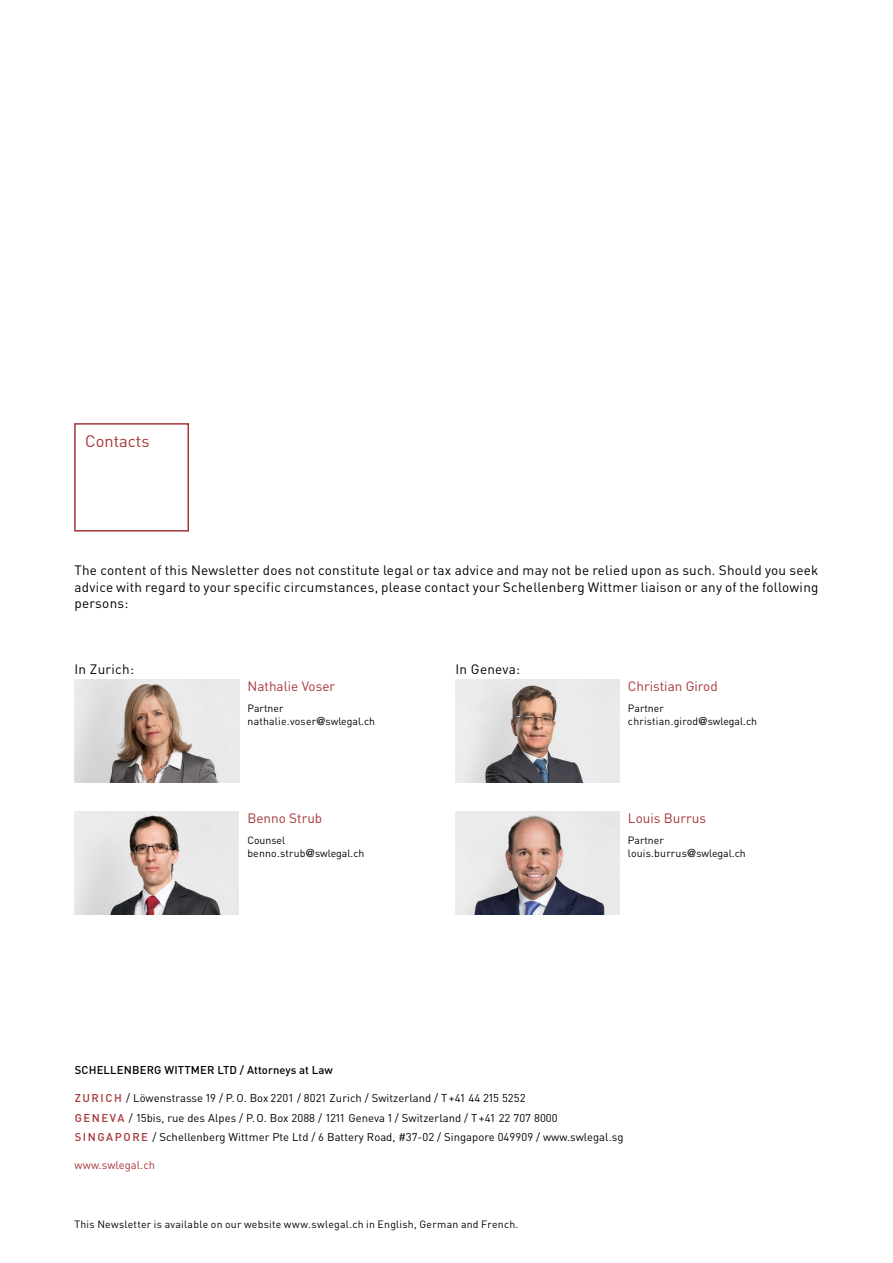
<style>
.page{position:relative;width:893px;height:1263px;background:#fff}
.page>*{position:absolute;margin:0;border:0;box-sizing:border-box;transform-origin:0 0}
.t1{font:16.5px "DIN";color:#a6353a}
.t2{font:13.5px/16.5px "DIN";letter-spacing:.02em;color:#000;text-align:justify}
.t3{font:13.5px "DIN";color:#a6353a}
.t4{font:11.25px/19.5px "DIN";letter-spacing:.005em;color:#000}
.t5{font:500 11.25px "DIN";letter-spacing:.015em;color:#000}
.t6{font:11.25px "DIN";letter-spacing:.005em;color:#a6353a}
.t7{font:10.5px/13.5px "DIN";color:#000}
.t8{font:10.5px "DIN";letter-spacing:.02em;color:#000}
.s1{font-family:"Helvetica Neue LT Std";font-weight:500;font-size:11.25px}
.s2{font-weight:500;color:#a6353a}
</style>
<div class="page">
<div style="left:74px;top:423px;width:115px;height:108px;border:2px solid #a6353a"></div>
<img style="left:75px;top:679px;width:164px;height:103px">
<img style="left:455px;top:679px;width:164px;height:103px">
<img style="left:75px;top:812px;width:164px;height:102px">
<img style="left:455px;top:812px;width:164px;height:102px">
<p class="t1" style="left:85px;top:430px;width:66px">Contacts</p>
<p class="t2" style="left:74px;top:561px;width:746px">The content of this Newsletter does not constitute legal or tax advice and may not be relied upon as such. Should you seek advice with regard to your specific circumstances, please contact your Schellenberg Wittmer liaison or any of the following persons:</p>
<p class="t2" style="left:74px;top:660px;width:61px">In Zurich:</p>
<p class="t2" style="left:455px;top:660px;width:66px">In Geneva:</p>
<p class="t3" style="left:248px;top:676px;width:89px">Nathalie Voser</p>
<p class="t7" style="left:248px;top:700px;width:129px">Partner nathalie.voser<span class="s1">@</span>swlegal.ch</p>
<p class="t3" style="left:247px;top:808px;width:76px">Benno Strub</p>
<p class="t7" style="left:247px;top:832px;width:119px">Counsel benno.strub<span class="s1">@</span>swlegal.ch</p>
<p class="t3" style="left:628px;top:676px;width:91px">Christian Girod</p>
<p class="t7" style="left:628px;top:700px;width:131px">Partner christian.girod<span class="s1">@</span>swlegal.ch</p>
<p class="t3" style="left:628px;top:808px;width:80px">Louis Burrus</p>
<p class="t7" style="left:628px;top:832px;width:119px">Partner louis.burrus<span class="s1">@</span>swlegal.ch</p>
<p class="t5" style="left:75px;top:1063px;width:260px">SCHELLENBERG WITTMER LTD / Attorneys at Law</p>
<p class="t4" style="left:75px;top:1088px;width:550px"><span class="s2">ZURICH</span> / Löwenstrasse 19 / P.O. Box 2201 / 8021 Zurich / Switzerland / T+41 44 215 5252<br><span class="s2">GENEVA</span> / 15bis, rue des Alpes / P.O. Box 2088 / 1211 Geneva 1 / Switzerland / T+41 22 707 8000<br><span class="s2">SINGAPORE</span> / Schellenberg Wittmer Pte Ltd / 6 Battery Road, #37-02 / Singapore 049909 / www.swlegal.sg</p>
<p class="t6" style="left:75px;top:1158px;width:82px">www.swlegal.ch</p>
<p class="t8" style="left:74px;top:1217px;width:445px">This Newsletter is available on our website www.swlegal.ch in English, German and French.</p>
</div>
